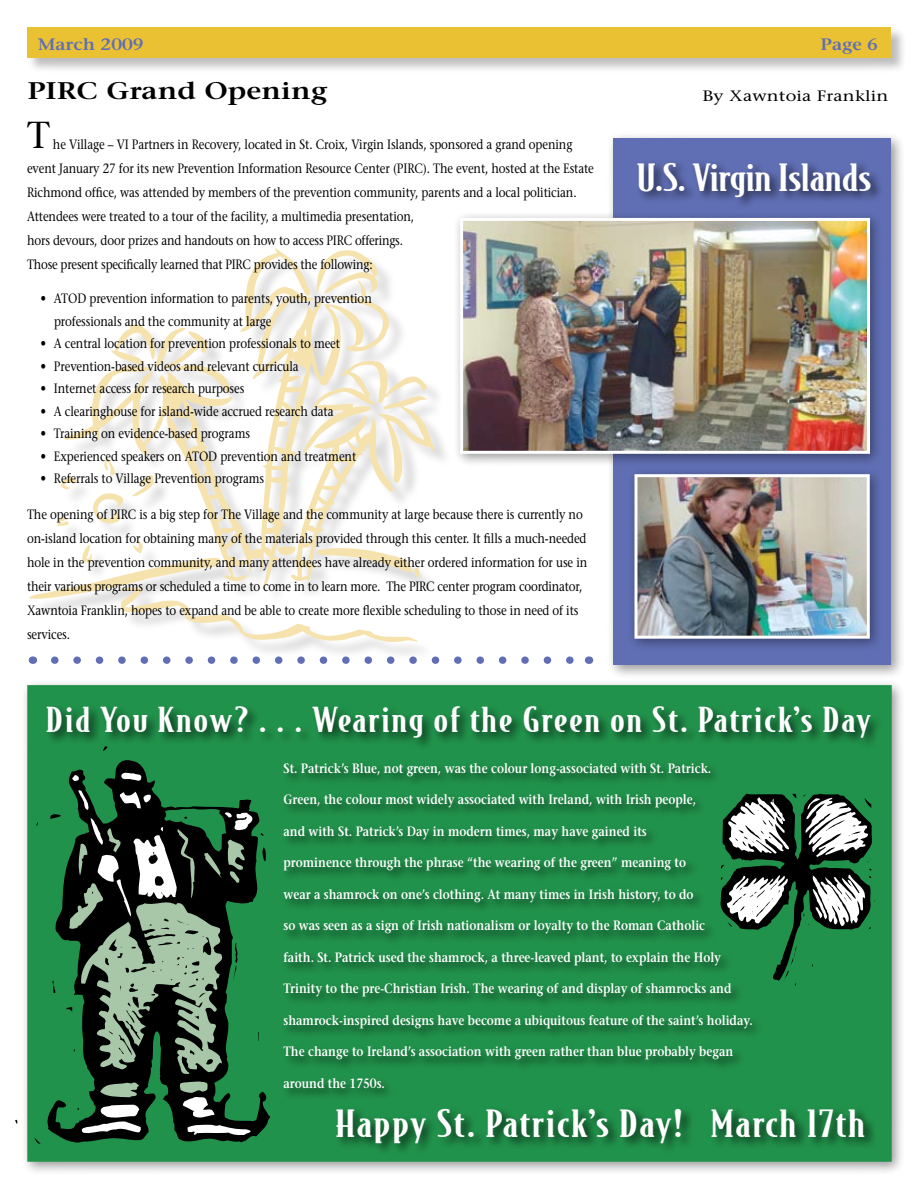
<style>
.page{position:relative;width:918px;height:1188px;background:#fff}
.page>*{position:absolute;margin:0;border:0;box-sizing:border-box;transform-origin:0 0}
.t1{font:37.5px "Stone Serif";color:#000}
.t2{font:500 36px "Bodega Serif";letter-spacing:.035em;color:#fff;scale:1.3 1}
.t3{font:500 36px "Bodega Serif";color:#fff;scale:1.3 1}
.t4{font:500 33px "Bodega Serif";letter-spacing:.045em;color:#fff;scale:1.3 1}
.t5{font:600 24px "Stone Serif";color:#000;scale:1.2 1}
.t6{font:600 16.5px "Stone Serif";color:#606fb4;scale:1.1 1}
.t7{font:15px "Stone Serif";letter-spacing:.01em;color:#000;scale:1.2 1}
.t8{font:13.5px/24px "Stone Serif";letter-spacing:-.01em;color:#000;scale:.85 1}
.t9{font:600 13.5px "Stone Serif";color:#fff;scale:.85 1}
</style>
<div class="page">
<div style="left:31px;top:250px;width:420px;height:410px;background:#000;opacity:.16"></div>
<svg style="left:29px;top:248px;width:405px;height:396px"></svg>
<div style="left:26px;top:26px;width:881px;height:48px;background:#000;opacity:.26"></div>
<div style="left:27px;top:27px;width:864px;height:31px;background:#eac133"></div>
<div style="left:606px;top:132px;width:299px;height:547px;background:#000;opacity:.4"></div>
<div style="left:613px;top:139px;width:278px;height:526px;background:#606fb4"></div>
<div style="left:634px;top:160px;width:249px;height:50px;background:#000;opacity:.64"></div>
<div style="left:452px;top:210px;width:431px;height:257px;background:#000;opacity:.4"></div>
<img style="left:464px;top:222px;width:402px;height:228px">
<div style="left:460px;top:218px;width:410px;height:236px;border:3px solid #fff"></div>
<div style="left:627px;top:466px;width:256px;height:186px;background:#000;opacity:.4"></div>
<img style="left:638px;top:478px;width:228px;height:157px">
<div style="left:634px;top:474px;width:236px;height:165px;border:3px solid #fff"></div>
<svg style="left:55px;top:656px;width:519px;height:8px"></svg>
<div style="left:20px;top:678px;width:886px;height:498px;background:#000;opacity:.4"></div>
<div style="left:27px;top:685px;width:865px;height:477px;background:#21924b;border:2px solid #21924b"></div>
<div style="left:44px;top:703px;width:838px;height:47px;background:#000;opacity:.64"></div>
<div style="left:281px;top:760px;width:482px;height:341px;background:#000;opacity:.65"></div>
<div style="left:333px;top:1106px;width:543px;height:50px;background:#000;opacity:.64"></div>
<svg style="left:719px;top:792px;width:156px;height:194px"></svg>
<svg style="left:103px;top:745px;width:4px;height:6px"></svg>
<svg style="left:47px;top:760px;width:223px;height:383px"></svg>
<svg style="left:121px;top:770px;width:22px;height:13px"></svg>
<svg style="left:72px;top:775px;width:7px;height:6px"></svg>
<svg style="left:50px;top:790px;width:217px;height:284px"></svg>
<svg style="left:100px;top:1082px;width:39px;height:16px"></svg>
<svg style="left:179px;top:1080px;width:72px;height:56px"></svg>
<svg style="left:77px;top:1105px;width:64px;height:29px;background:#717f76"></svg>
<svg style="left:35px;top:1138px;width:6px;height:6px"></svg>
<p class="t6" style="left:38px;top:34px;width:98px">March 2009</p>
<p class="t6" style="left:821px;top:34px;width:54px">Page 6</p>
<h3 class="t5" style="left:27px;top:76px;width:251px">PIRC Grand Opening</h3>
<h1 class="t1" style="left:27px;top:112px;width:24px">T</h1>
<p class="t8" style="left:27px;top:132px;width:669px;text-indent:26px">he Village – VI Partners in Recovery, located in St. Croix, Virgin Islands, sponsored a grand opening event January 27 for its new Prevention Information Resource Center (PIRC). The event, hosted at the Estate Richmond office, was attended by members of the prevention community, parents and a local politician.<br>Attendees were treated to a tour of the facility, a multimedia presentation,<br>hors devours, door prizes and handouts on how to access PIRC offerings.<br>Those present specifically learned that PIRC provides the following:</p>
<p class="t8" style="left:54px;top:287px;width:375px;line-height:22.5px;text-indent:-14px">• ATOD prevention information to parents, youth, prevention professionals and the community at large</p>
<p class="t8" style="left:40px;top:331px;width:354px">• A central location for prevention professionals to meet</p>
<p class="t8" style="left:40px;top:354px;width:305px">• Prevention-based videos and relevant curricula</p>
<p class="t8" style="left:40px;top:376px;width:241px">• Internet access for research purposes</p>
<p class="t8" style="left:40px;top:399px;width:346px">• A clearinghouse for island-wide accrued research data</p>
<p class="t8" style="left:40px;top:421px;width:248px">• Training on evidence-based programs</p>
<p class="t8" style="left:40px;top:444px;width:373px">• Experienced speakers on ATOD prevention and treatment</p>
<p class="t8" style="left:40px;top:466px;width:265px">• Referrals to Village Prevention programs</p>
<p class="t8" style="left:27px;top:502px;width:661px">The opening of PIRC is a big step for The Village and the community at large because there is currently no on-island location for obtaining many of the materials provided through this center. It fills a much-needed hole in the prevention community, and many attendees have already either ordered information for use in their various programs or scheduled a time to come in to learn more. The PIRC center program coordinator, Xawntoia Franklin, hopes to expand and be able to create more flexible scheduling to those in need of its services.</p>
<p class="t7" style="left:702px;top:87px;width:157px">By Xawntoia Franklin</p>
<h2 class="t3" style="left:637px;top:155px;width:182px">U.S. Virgin Islands</h2>
<h3 class="t4" style="left:46px;top:700px;width:636px">Did You Know? . . . Wearing of the Green on St. Patrick’s Day</h3>
<p class="t9" style="left:284px;top:760px;width:505px">St. Patrick’s Blue, not green, was the colour long-associated with St. Patrick.</p>
<p class="t9" style="left:284px;top:792px;width:487px">Green, the colour most widely associated with Ireland, with Irish people,</p>
<p class="t9" style="left:284px;top:823px;width:429px">and with St. Patrick’s Day in modern times, may have gained its</p>
<p class="t9" style="left:284px;top:855px;width:475px">prominence through the phrase “the wearing of the green” meaning to</p>
<p class="t9" style="left:284px;top:886px;width:484px">wear a shamrock on one’s clothing. At many times in Irish history, to do</p>
<p class="t9" style="left:284px;top:918px;width:498px">so was seen as a sign of Irish nationalism or loyalty to the Roman Catholic</p>
<p class="t9" style="left:284px;top:949px;width:516px">faith. St. Patrick used the shamrock, a three-leaved plant, to explain the Holy</p>
<p class="t9" style="left:284px;top:981px;width:528px">Trinity to the pre-Christian Irish. The wearing of and display of shamrocks and</p>
<p class="t9" style="left:284px;top:1012px;width:554px">shamrock-inspired designs have become a ubiquitous feature of the saint’s holiday.</p>
<p class="t9" style="left:284px;top:1044px;width:531px">The change to Ireland’s association with green rather than blue probably began</p>
<p class="t9" style="left:284px;top:1075px;width:121px">around the 1750s.</p>
<h2 class="t2" style="left:336px;top:1101px;width:409px">Happy St. Patrick’s Day! March 17th</h2>
</div>
